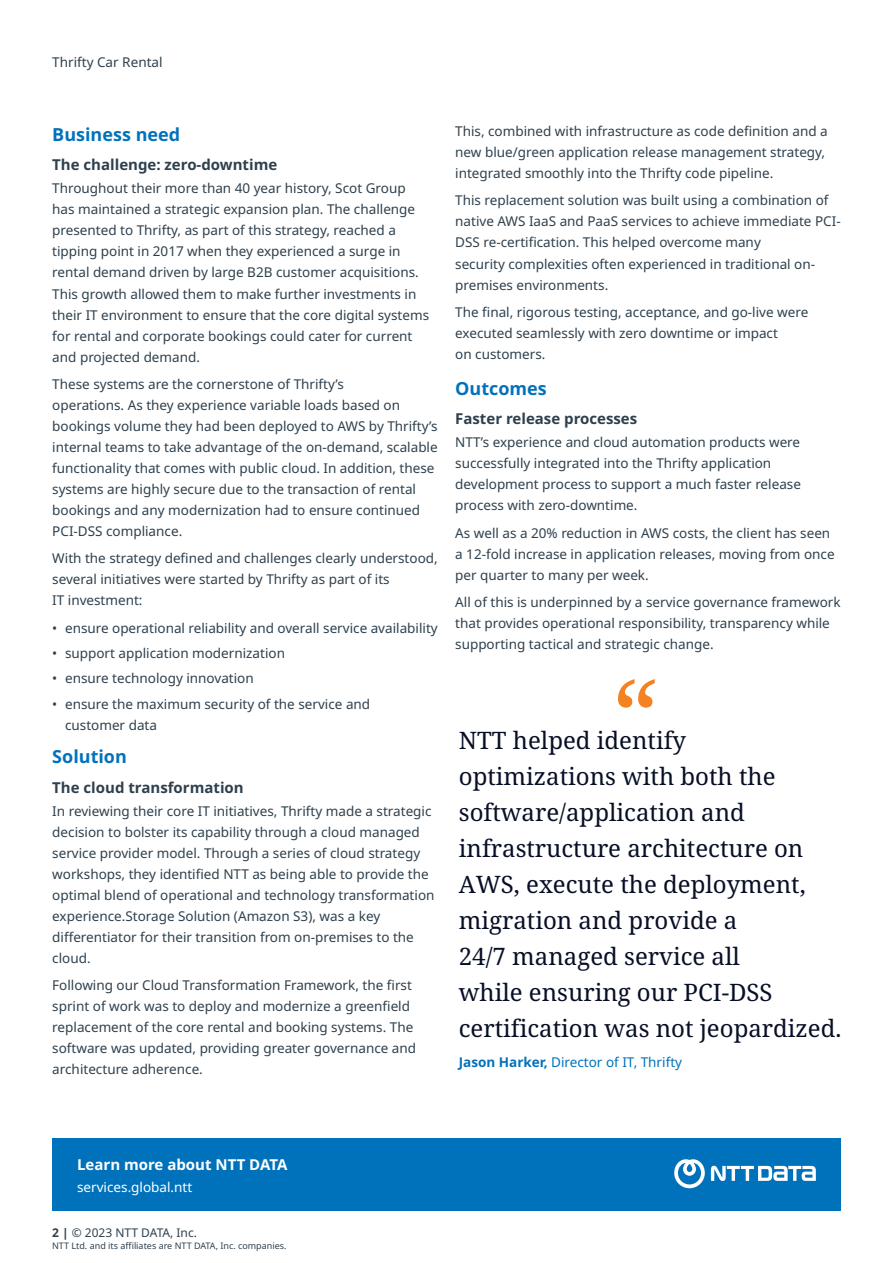
<style>
.page{position:relative;width:893px;height:1263px;background:#fff}
.page>*{position:absolute;margin:0;border:0;box-sizing:border-box;transform-origin:0 0}
.t1{font:24px/36px "Noto Serif";color:#070f26}
.t2{font:700 18px "Noto Sans";color:#0072bc}
.t3{font:700 15px "Noto Sans";color:#2e404d}
.t4{font:700 15px "Noto Sans";color:#fff}
.t5{font:13.5px/21px "Noto Sans";color:#2e404d}
.t6{font:13.5px "Noto Sans";color:#0072bc}
.t7{font:13.5px "Noto Sans";color:#fff}
.t8{font:12px "Noto Sans";color:#2e404d}
.t9{font:9px "Noto Sans";color:#2e404d}
.s1{font-weight:700}
</style>
<div class="page">
<div style="left:52px;top:1138px;width:789px;height:73px;background:#0072bc"></div>
<svg style="left:674px;top:1159px;width:31px;height:29px"></svg>
<svg style="left:711px;top:1166px;width:105px;height:15px"></svg>
<svg style="left:618px;top:679px;width:37px;height:29px"></svg>
<p class="t5" style="left:52px;top:52px;width:112px">Thrifty Car Rental</p>
<h2 class="t2" style="left:52px;top:124px;width:129px">Business need</h2>
<p class="t3" style="left:52px;top:156px;width:226px">The challenge: zero-downtime</p>
<p class="t5" style="left:52px;top:178px;width:378px">Throughout their more than 40 year history, Scot Group has maintained a strategic expansion plan. The challenge presented to Thrifty, as part of this strategy, reached a tipping point in 2017 when they experienced a surge in rental demand driven by large B2B customer acquisitions.<br>This growth allowed them to make further investments in their IT environment to ensure that the core digital systems for rental and corporate bookings could cater for current and projected demand.</p>
<p class="t5" style="left:52px;top:374px;width:387px">These systems are the cornerstone of Thrifty’s<br>operations. As they experience variable loads based on bookings volume they had been deployed to AWS by Thrifty’s internal teams to take advantage of the on-demand, scalable functionality that comes with public cloud. In addition, these systems are highly secure due to the transaction of rental bookings and any modernization had to ensure continued PCI-DSS compliance.</p>
<p class="t5" style="left:52px;top:548px;width:387px">With the strategy defined and challenges clearly understood, several initiatives were started by Thrifty as part of its<br>IT investment:</p>
<p class="t5" style="left:52px;top:618px;width:387px">• ensure operational reliability and overall service availability</p>
<p class="t5" style="left:52px;top:643px;width:234px">• support application modernization</p>
<p class="t5" style="left:52px;top:668px;width:203px">• ensure technology innovation</p>
<p class="t5" style="left:65px;top:693px;width:307px;text-indent:-13px">• ensure the maximum security of the service and customer data</p>
<h2 class="t2" style="left:52px;top:746px;width:76px">Solution</h2>
<p class="t3" style="left:52px;top:779px;width:193px">The cloud transformation</p>
<p class="t5" style="left:52px;top:801px;width:384px">In reviewing their core IT initiatives, Thrifty made a strategic decision to bolster its capability through a cloud managed service provider model. Through a series of cloud strategy workshops, they identified NTT as being able to provide the optimal blend of operational and technology transformation experience.Storage Solution (Amazon S3), was a key differentiator for their transition from on-premises to the cloud.</p>
<p class="t5" style="left:52px;top:975px;width:365px">Following our Cloud Transformation Framework, the first sprint of work was to deploy and modernize a greenfield replacement of the core rental and booking systems. The software was updated, providing greater governance and architecture adherence.</p>
<p class="t5" style="left:455px;top:121px;width:374px">This, combined with infrastructure as code definition and a new blue/green application release management strategy, integrated smoothly into the Thrifty code pipeline.</p>
<p class="t5" style="left:455px;top:190px;width:387px">This replacement solution was built using a combination of native AWS IaaS and PaaS services to achieve immediate PCI-DSS re-certification. This helped overcome many<br>security complexities often experienced in traditional on&shy;premises environments.</p>
<p class="t5" style="left:455px;top:302px;width:355px">The final, rigorous testing, acceptance, and go-live were executed seamlessly with zero downtime or impact<br>on customers.</p>
<h2 class="t2" style="left:455px;top:378px;width:93px">Outcomes</h2>
<p class="t3" style="left:455px;top:410px;width:184px">Faster release processes</p>
<p class="t5" style="left:455px;top:432px;width:347px">NTT’s experience and cloud automation products were successfully integrated into the Thrifty application development process to support a much faster release process with zero-downtime.</p>
<p class="t5" style="left:455px;top:523px;width:381px">As well as a 20% reduction in AWS costs, the client has seen a 12-fold increase in application releases, moving from once per quarter to many per week.</p>
<p class="t5" style="left:455px;top:592px;width:387px">All of this is underpinned by a service governance framework that provides operational responsibility, transparency while supporting tactical and strategic change.</p>
<p class="t1" style="left:459px;top:723px;width:384px">NTT helped identify optimizations with both the software/application and infrastructure architecture on<br>AWS, execute the deployment, migration and provide a<br>24/7 managed service all<br>while ensuring our PCI-DSS certification was not jeopardized.</p>
<p class="t6" style="left:459px;top:1053px;width:225px"><span class="s1">Jason Harker,</span> Director of IT, Thrifty</p>
<p class="t4" style="left:77px;top:1156px;width:212px">Learn more about NTT DATA</p>
<p class="t7" style="left:77px;top:1177px;width:117px">services.global.ntt</p>
<p class="t8" style="left:52px;top:1224px;width:146px"><span class="s1">2 |</span> © 2023 NTT DATA, Inc.</p>
<p class="t9" style="left:52px;top:1239px;width:236px">NTT Ltd. and its affiliates are NTT DATA, Inc. companies.</p>
</div>
